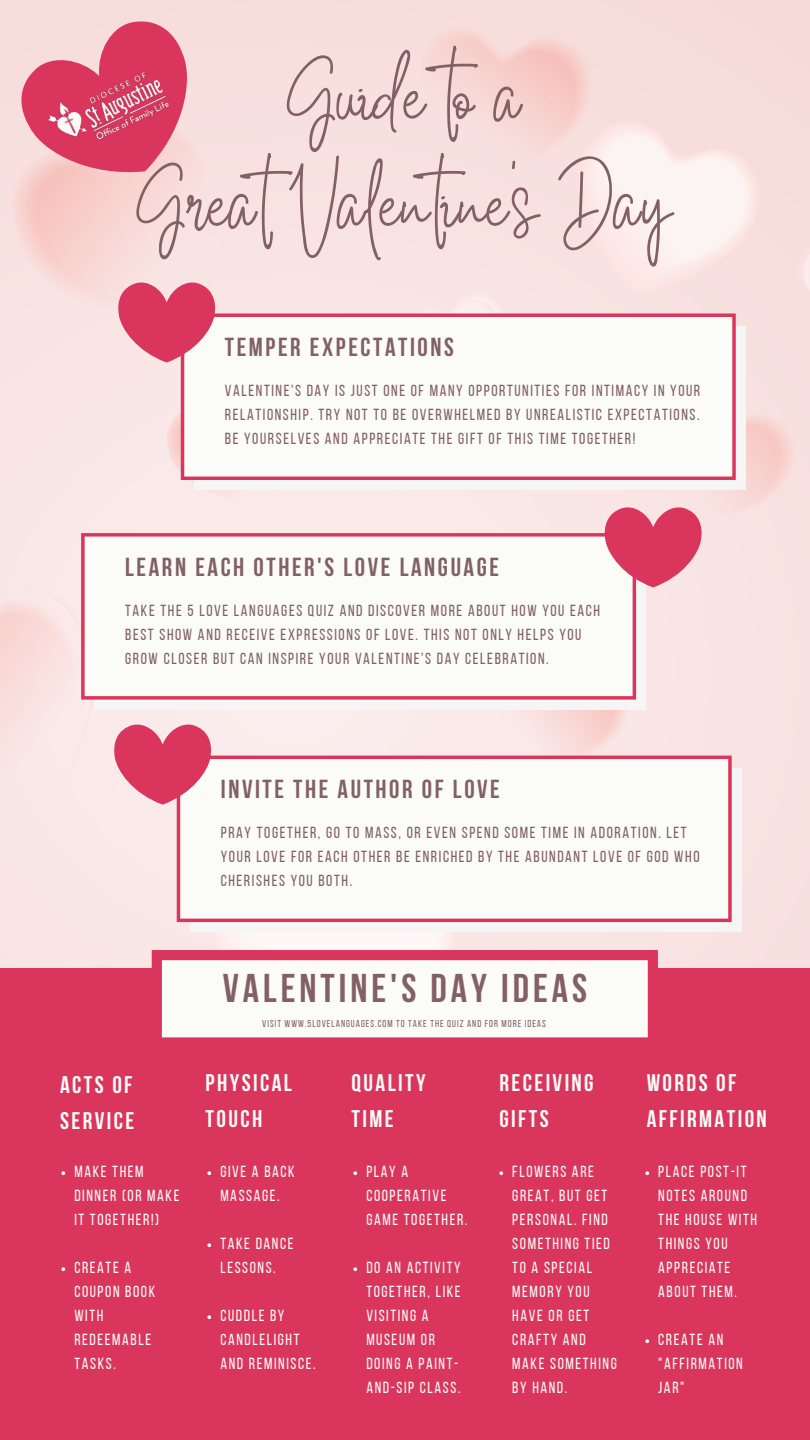
<style>
.page{position:relative;width:810px;height:1440px;background:#fff}
.page>*{position:absolute;margin:0;border:0;box-sizing:border-box;transform-origin:0 0}
.t1{font:64px "White Star";color:#826064}
.t2{font:700 40px "Bebas Neue";letter-spacing:.1em;color:#826064}
.t3{font:700 26px "Bebas Neue";letter-spacing:.1em;color:#826064}
.t4{font:700 24px/36px "Bebas Neue";letter-spacing:.1em;color:#fbfbf8}
.t5{font:16px/24px "Bebas Neue";letter-spacing:.1em;color:#826064}
.t6{font:16px/24px "Bebas Neue";letter-spacing:.1em;color:#fbfbf8}
.t7{font:10px "Bebas Neue";letter-spacing:.1em;color:#826064}
</style>
<div class="page">
<div style="left:0;top:968px;width:810px;height:472px;background:#da355c"></div>
<div style="left:94px;top:546px;width:552px;height:163px;background:#f5f5f5"></div>
<svg style="left:81px;top:533px;width:555px;height:167px"></svg>
<div style="left:194px;top:327px;width:552px;height:163px;background:#f5f5f5"></div>
<svg style="left:181px;top:313px;width:555px;height:167px"></svg>
<div style="left:190px;top:769px;width:551px;height:163px;background:#f5f5f5"></div>
<svg style="left:177px;top:756px;width:555px;height:166px"></svg>
<svg style="left:645px;top:1171px;width:4px;height:4px"></svg>
<svg style="left:645px;top:1339px;width:4px;height:4px"></svg>
<svg style="left:61px;top:1171px;width:4px;height:4px"></svg>
<svg style="left:61px;top:1267px;width:4px;height:4px"></svg>
<svg style="left:116px;top:280px;width:101px;height:83px"></svg>
<svg style="left:603px;top:505px;width:101px;height:82px"></svg>
<svg style="left:112px;top:722px;width:101px;height:83px"></svg>
<svg style="left:152px;top:950px;width:506px;height:88px;fill:#fbfbf8"></svg>
<svg style="left:2px;top:2px;width:223px;height:208px"></svg>
<img style="left:42px;top:56px;width:134px;height:104px">
<svg style="left:207px;top:1171px;width:4px;height:4px"></svg>
<svg style="left:207px;top:1243px;width:4px;height:4px"></svg>
<svg style="left:207px;top:1315px;width:4px;height:4px"></svg>
<svg style="left:353px;top:1171px;width:4px;height:4px"></svg>
<svg style="left:353px;top:1267px;width:4px;height:4px"></svg>
<svg style="left:499px;top:1171px;width:4px;height:4px"></svg>
<p class="t1" style="left:287px;top:81px;width:237px">Guide to a</p>
<p class="t1" style="left:137px;top:188px;width:538px">GreatValentine's Day</p>
<p class="t3" style="left:225px;top:336px;width:231px">TEMPER EXPECTATIONS</p>
<p class="t5" style="left:225px;top:380px;width:477px;text-align:justify">VALENTINE'S DAY IS JUST ONE OF MANY OPPORTUNITIES FOR INTIMACY IN YOUR RELATIONSHIP. TRY NOT TO BE OVERWHELMED BY UNREALISTIC EXPECTATIONS.<br>BE YOURSELVES AND APPRECIATE THE GIFT OF THIS TIME TOGETHER!</p>
<p class="t3" style="left:125px;top:556px;width:375px">LEARN EACH OTHER'S LOVE LANGUAGE</p>
<p class="t5" style="left:125px;top:600px;width:476px">TAKE THE 5 LOVE LANGUAGES QUIZ AND DISCOVER MORE ABOUT HOW YOU EACH<br>BEST SHOW AND RECEIVE EXPRESSIONS OF LOVE. THIS NOT ONLY HELPS YOU<br>GROW CLOSER BUT CAN INSPIRE YOUR VALENTINE'S DAY CELEBRATION.</p>
<p class="t3" style="left:221px;top:778px;width:281px">INVITE THE AUTHOR OF LOVE</p>
<p class="t5" style="left:221px;top:822px;width:480px">PRAY TOGETHER, GO TO MASS, OR EVEN SPEND SOME TIME IN ADORATION. LET<br>YOUR LOVE FOR EACH OTHER BE ENRICHED BY THE ABUNDANT LOVE OF GOD WHO<br>CHERISHES YOU BOTH.</p>
<p class="t2" style="left:223px;top:972px;width:366px">VALENTINE'S DAY IDEAS</p>
<p class="t7" style="left:262px;top:1019px;width:285px">VISIT WWW.5LOVELANGUAGES.COM TO TAKE THE QUIZ AND FOR MORE IDEAS</p>
<p class="t4" style="left:60px;top:1069px;width:76px">ACTS OF<br>SERVICE</p>
<p class="t4" style="left:206px;top:1067px;width:88px">PHYSICAL<br>TOUCH</p>
<p class="t4" style="left:352px;top:1067px;width:75px">QUALITY</p>
<p class="t4" style="left:352px;top:1103px;width:44px">TIME</p>
<p class="t6" style="left:74px;top:1161px;width:107px">MAKE THEM<br>DINNER (OR MAKE<br>IT TOGETHER!)</p>
<p class="t6" style="left:74px;top:1257px;width:82px">CREATE A<br>COUPON BOOK<br>WITH<br>REDEEMABLE<br>TASKS.</p>
<p class="t6" style="left:220px;top:1161px;width:76px">GIVE A BACK<br>MASSAGE.</p>
<p class="t6" style="left:220px;top:1233px;width:75px">TAKE DANCE<br>LESSONS.</p>
<p class="t6" style="left:220px;top:1305px;width:97px">CUDDLE BY<br>CANDLELIGHT<br>AND REMINISCE.</p>
<p class="t6" style="left:366px;top:1161px;width:103px">PLAY A<br>COOPERATIVE<br>GAME TOGETHER.</p>
<p class="t6" style="left:366px;top:1257px;width:96px">DO AN ACTIVITY<br>TOGETHER, LIKE<br>VISITING A<br>MUSEUM OR<br>DOING A PAINT-<br>AND-SIP CLASS.</p>
<p class="t4" style="left:500px;top:1067px;width:96px">RECEIVING<br>GIFTS</p>
<p class="t4" style="left:647px;top:1067px;width:122px">WORDS OF<br>AFFIRMATION</p>
<p class="t6" style="left:512px;top:1161px;width:106px">FLOWERS ARE<br>GREAT, BUT GET<br>PERSONAL. FIND<br>SOMETHING TIED<br>TO A SPECIAL<br>MEMORY YOU<br>HAVE OR GET<br>CRAFTY AND<br>MAKE SOMETHING<br>BY HAND.</p>
<p class="t6" style="left:658px;top:1161px;width:100px">PLACE POST-IT<br>NOTES AROUND<br>THE HOUSE WITH<br>THINGS YOU<br>APPRECIATE<br>ABOUT THEM.</p>
<p class="t6" style="left:658px;top:1329px;width:86px">CREATE AN "AFFIRMATION<br>JAR"</p>
</div>
